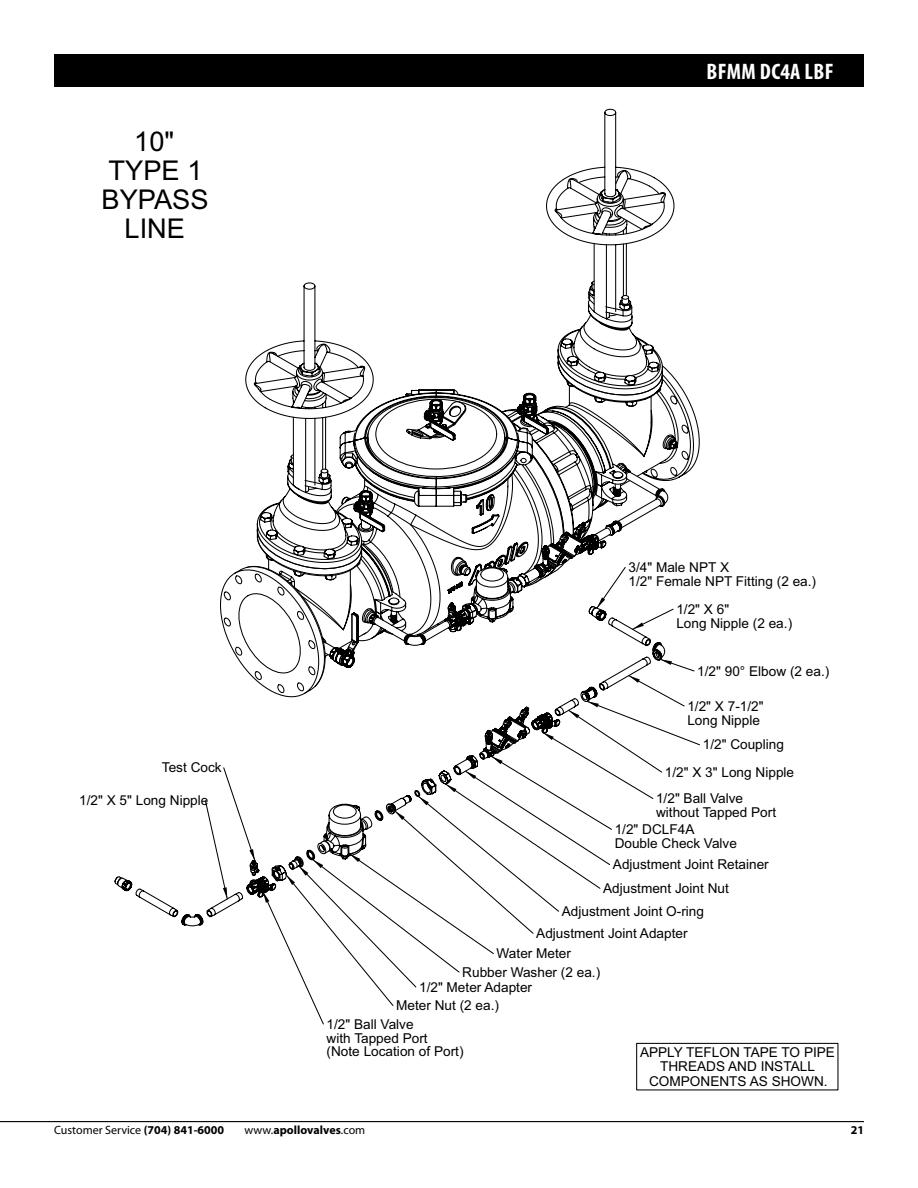
<style>
.page{position:relative;width:918px;height:1188px;background:#fff}
.page>*{position:absolute;margin:0;border:0;box-sizing:border-box;transform-origin:0 0}
.t1{font:27.3px/29px "Arial";color:#000;text-align:center}
.t2{font:700 condensed 22.5px "Myriad Pro";letter-spacing:.02em;color:#fff}
.t3{font:13.65px/14px "Arial";color:#000}
.t4{font:12px "Myriad Pro";color:#000}
.t5{font:700 12px "Myriad Pro";color:#000}
.s1{font-weight:700}
.s2{font-weight:400}
</style>
<div class="page">
<hr style="left:0;top:1121px;width:864px;height:1px;background:#000">
<div style="left:54px;top:54px;width:810px;height:32px;background:#000"></div>
<svg style="left:572px;top:109px;width:76px;height:65px"></svg>
<svg style="left:205px;top:174px;width:495px;height:851px"></svg>
<h1 class="t1" style="left:102px;top:128px;width:108px">10"<br>TYPE 1<br>BYPASS<br>LINE</h1>
<h2 class="t2" style="left:707px;top:57px;width:129px">BFMM DC4A LBF</h2>
<p class="t3" style="left:162px;top:761px;width:61px">Test Cock</p>
<p class="t3" style="left:79px;top:794px;width:131px">1/2" X 5" Long Nipple</p>
<p class="t3" style="left:628px;top:560px;width:189px">3/4" Male NPT X<br>1/2" Female NPT Fitting (2 ea.)</p>
<p class="t3" style="left:676px;top:602px;width:117px">1/2" X 6"<br>Long Nipple (2 ea.)</p>
<p class="t3" style="left:697px;top:664px;width:134px">1/2" 90° Elbow (2 ea.)</p>
<p class="t3" style="left:687px;top:699px;width:78px">1/2" X 7-1/2"<br>Long Nipple</p>
<p class="t3" style="left:703px;top:738px;width:83px">1/2" Coupling</p>
<p class="t3" style="left:665px;top:765px;width:131px">1/2" X 3" Long Nipple</p>
<p class="t3" style="left:656px;top:792px;width:89px">1/2" Ball Valve</p>
<p class="t3" style="left:615px;top:804px;width:163px;line-height:17px;text-indent:41px">without Tapped Port<br>1/2" DCLF4A</p>
<p class="t3" style="left:613px;top:833px;width:157px;line-height:21.3px">Double Check Valve<br>Adjustment Joint Retainer</p>
<p class="t3" style="left:603px;top:881px;width:127px">Adjustment Joint Nut</p>
<p class="t3" style="left:562px;top:904px;width:144px">Adjustment Joint O-ring</p>
<p class="t3" style="left:536px;top:926px;width:153px">Adjustment Joint Adapter</p>
<p class="t3" style="left:462px;top:944px;width:139px;line-height:18.5px;text-align:center">Water Meter<br>Rubber Washer (2 ea.)</p>
<p class="t3" style="left:419px;top:980px;width:115px">1/2" Meter Adapter</p>
<p class="t3" style="left:396px;top:999px;width:104px">Meter Nut (2 ea.)</p>
<p class="t3" style="left:327px;top:1017px;width:89px">1/2" Ball Valve</p>
<p class="t3" style="left:327px;top:1031px;width:138px">with Tapped Port (Note Location of Port)</p>
<p class="t3" style="left:640px;top:1045px;width:197px;line-height:14.5px;text-align:center">APPLY TEFLON TAPE TO PIPE<br>THREADS AND INSTALL<br>COMPONENTS AS SHOWN.</p>
<p class="t4" style="left:54px;top:1123px;width:172px">Customer Service <span class="s1">(704) 841-6000</span></p>
<p class="t5" style="left:245px;top:1122px;width:122px"><span class="s2">www.</span>apollovalves<span class="s2">.com</span></p>
<p class="t5" style="left:851px;top:1122px;width:15px">21</p>
</div>
